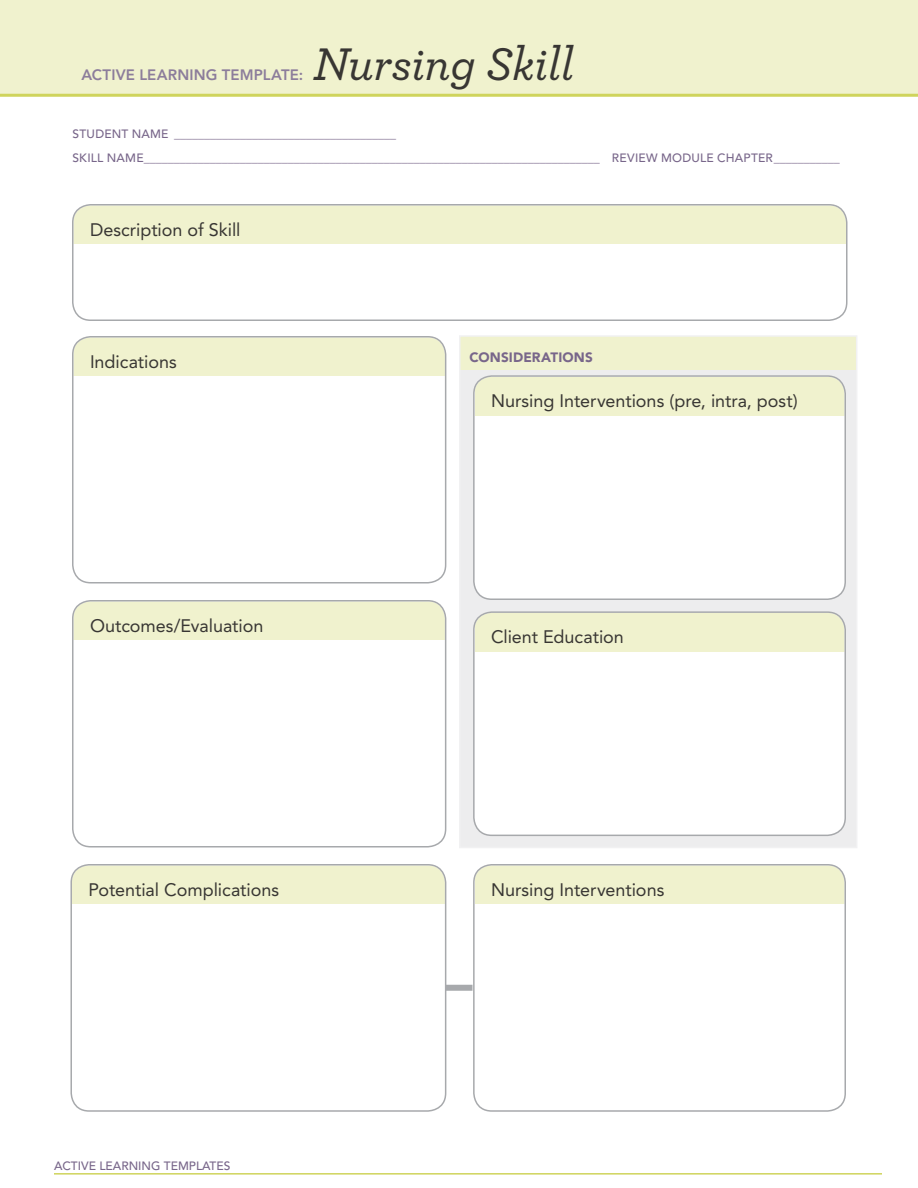
<style>
.page{position:relative;width:918px;height:1188px;background:#fff}
.page>*{position:absolute;margin:0;border:0;box-sizing:border-box;transform-origin:0 0}
.t1{font:italic 500 48px "Archer";letter-spacing:-.01em;color:#383633}
.t2{font:18px "Avenir LT Std";color:#383633}
.t3{font:800 15px "Avenir LT Std";letter-spacing:.005em;color:#8c7d9b}
.t4{font:900 13.5px "Avenir LT Std";letter-spacing:.01em;color:#78668a}
.t5{font:500 12px/24.3px "Avenir LT Std";letter-spacing:.01em;color:#78668a}
</style>
<div class="page">
<hr style="left:54px;top:1173px;width:828px;height:2px;background:#cfd45c">
<div style="left:0;top:0;width:918px;height:94px;background:#f0f2ce"></div>
<hr style="left:0;top:94px;width:918px;height:3px;background:#cfd45c">
<div style="left:443px;top:985px;width:29px;height:6px;background:#a7a9ac"></div>
<div style="left:74px;top:206px;width:772px;height:38px;background:#f0f2ce"></div>
<div style="left:72px;top:204px;width:776px;height:117px;border:2px solid #a7a9ac;border-radius:18px"></div>
<div style="left:74px;top:338px;width:371px;height:38px;background:#f0f2ce"></div>
<div style="left:72px;top:336px;width:374px;height:248px;border:2px solid #a7a9ac;border-radius:18px"></div>
<div style="left:74px;top:602px;width:371px;height:38px;background:#f0f2ce"></div>
<div style="left:72px;top:600px;width:374px;height:248px;border:2px solid #a7a9ac;border-radius:18px"></div>
<div style="left:460px;top:336px;width:397px;height:512px;background:#ededee"></div>
<div style="left:460px;top:337px;width:396px;height:33px;background:#f0f2ce"></div>
<div style="left:459px;top:335px;width:398px;height:513px;border:2px solid #f1f1f2"></div>
<div style="left:474px;top:376px;width:371px;height:223px;background:#fff;border-radius:18px"></div>
<div style="left:475px;top:377px;width:369px;height:39px;background:#f0f2ce"></div>
<div style="left:473px;top:375px;width:373px;height:225px;border:2px solid #a7a9ac;border-radius:18px"></div>
<div style="left:72px;top:866px;width:373px;height:38px;background:#f0f2ce"></div>
<div style="left:70px;top:864px;width:376px;height:248px;border:2px solid #a7a9ac;border-radius:18px"></div>
<div style="left:474px;top:612px;width:371px;height:223px;background:#fff;border-radius:18px"></div>
<div style="left:475px;top:613px;width:369px;height:39px;background:#f0f2ce"></div>
<div style="left:473px;top:611px;width:373px;height:225px;border:2px solid #a7a9ac;border-radius:18px"></div>
<div style="left:475px;top:866px;width:369px;height:38px;background:#f0f2ce"></div>
<div style="left:473px;top:864px;width:373px;height:248px;border:2px solid #a7a9ac;border-radius:18px"></div>
<h1 class="t1" style="left:313px;top:29px;width:262px">Nursing Skill</h1>
<p class="t5" style="left:72px;top:122px;width:769px">STUDENT NAME _____________________________________<br>SKILL NAME____________________________________________________________________________ REVIEW MODULE CHAPTER___________</p>
<p class="t3" style="left:81px;top:66px;width:224px">ACTIVE LEARNING TEMPLATE:</p>
<h2 class="t2" style="left:90px;top:219px;width:152px">Description of Skill</h2>
<h2 class="t2" style="left:90px;top:351px;width:88px">Indications</h2>
<h2 class="t2" style="left:90px;top:615px;width:175px">Outcomes/Evaluation</h2>
<h2 class="t2" style="left:88px;top:879px;width:192px">Potential Complications</h2>
<p class="t5" style="left:54px;top:1154px;width:178px">ACTIVE LEARNING TEMPLATES</p>
<p class="t4" style="left:470px;top:349px;width:125px">CONSIDERATIONS</p>
<h2 class="t2" style="left:491px;top:390px;width:308px">Nursing Interventions (pre, intra, post)</h2>
<h2 class="t2" style="left:491px;top:626px;width:134px">Client Education</h2>
<h2 class="t2" style="left:491px;top:879px;width:175px">Nursing Interventions</h2>
</div>
